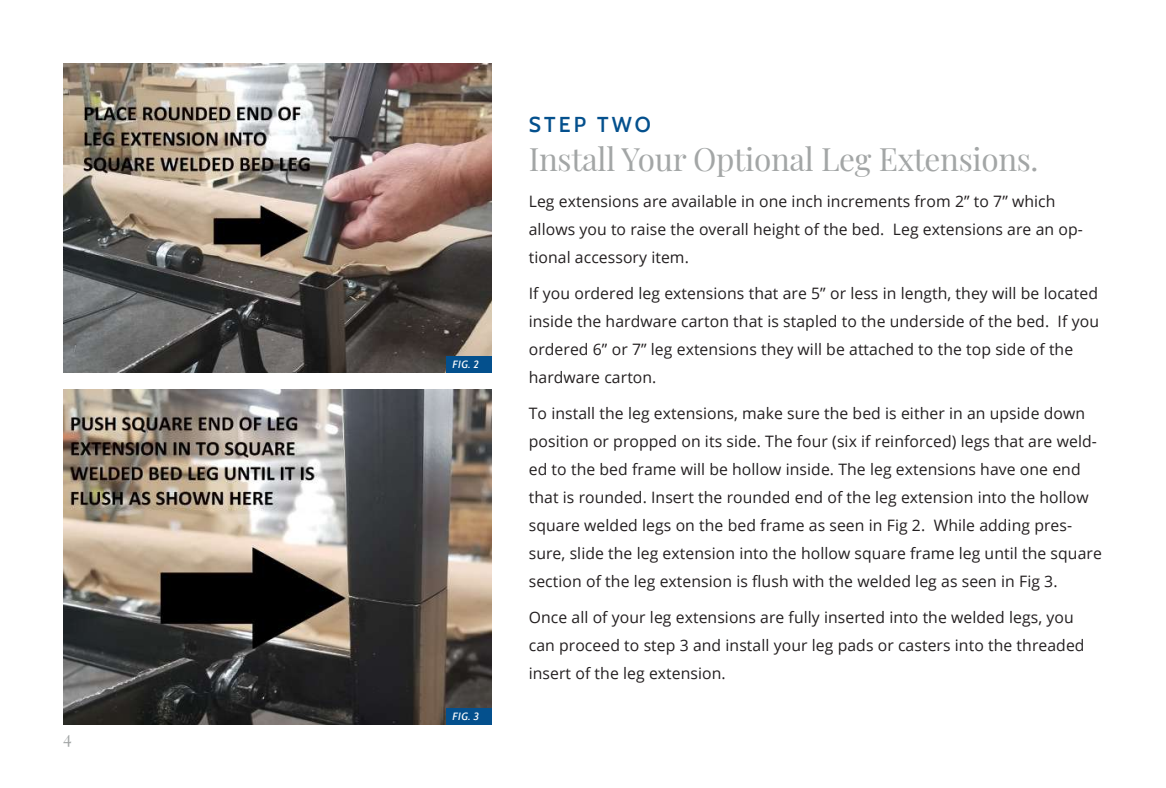
<style>
.page{position:relative;width:1166px;height:788px;background:#fff}
.page>*{position:absolute;margin:0;border:0;box-sizing:border-box;transform-origin:0 0}
.t1{font:31.5px "Playfair Display";letter-spacing:-.01em;color:#a3a6a6}
.t2{font:600 21px "Cabin";letter-spacing:.15em;color:#04508d}
.t3{font:17.5px "Playfair Display";color:#a3a6a6}
.t4{font:15.75px/28px "Open Sans";letter-spacing:.005em;color:#231f20}
.t5{font:italic 500 10.5px "Cabin";letter-spacing:.05em;color:#fff}
</style>
<div class="page">
<img style="left:63px;top:63px;width:428px;height:309px">
<img style="left:63px;top:389px;width:428px;height:335px">
<div style="left:446px;top:356px;width:45px;height:16px;background:#04508d"></div>
<div style="left:446px;top:708px;width:45px;height:16px;background:#04508d"></div>
<p class="t3" style="left:63px;top:723px;width:10px">4</p>
<p class="t5" style="left:452px;top:356px;width:28px">FIG. 2</p>
<p class="t5" style="left:452px;top:708px;width:28px">FIG. 3</p>
<h2 class="t2" style="left:529px;top:108px;width:124px">STEP TWO</h2>
<h1 class="t1" style="left:529px;top:134px;width:511px">Install Your Optional Leg Extensions.</h1>
<p class="t4" style="left:529px;top:186px;width:555px">Leg extensions are available in one inch increments from 2” to 7” which allows you to raise the overall height of the bed. Leg extensions are an op&shy;tional accessory item.</p>
<p class="t4" style="left:529px;top:278px;width:571px">If you ordered leg extensions that are 5” or less in length, they will be located inside the hardware carton that is stapled to the underside of the bed. If you ordered 6” or 7” leg extensions they will be attached to the top side of the hardware carton.</p>
<p class="t4" style="left:529px;top:398px;width:574px">To install the leg extensions, make sure the bed is either in an upside down position or propped on its side. The four (six if reinforced) legs that are weld&shy;ed to the bed frame will be hollow inside. The leg extensions have one end that is rounded. Insert the rounded end of the leg extension into the hollow square welded legs on the bed frame as seen in Fig 2. While adding pres&shy;sure, slide the leg extension into the hollow square frame leg until the square section of the leg extension is flush with the welded leg as seen in Fig 3.</p>
<p class="t4" style="left:529px;top:602px;width:557px">Once all of your leg extensions are fully inserted into the welded legs, you can proceed to step 3 and install your leg pads or casters into the threaded insert of the leg extension.</p>
</div>
